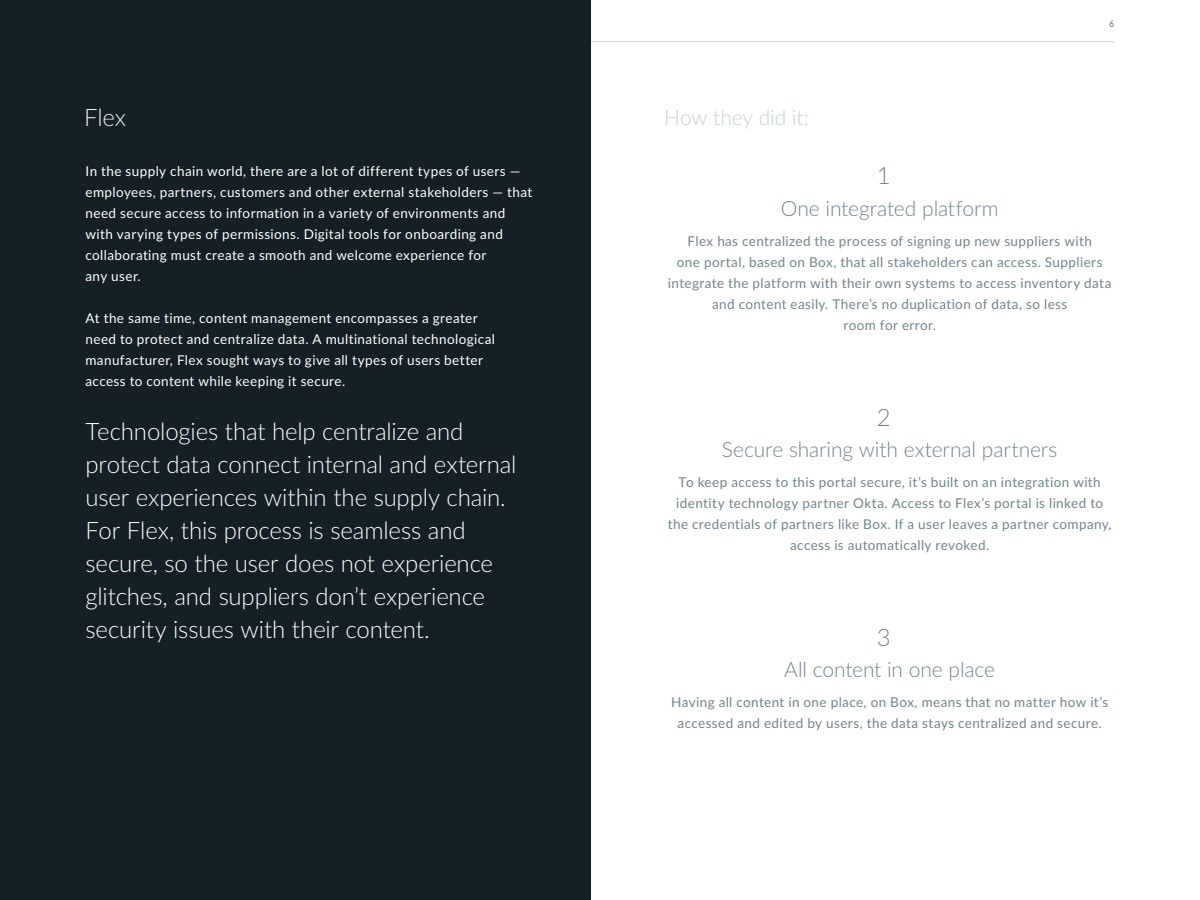
<style>
.page{position:relative;width:1200px;height:900px;background:#fff}
.page>*{position:absolute;margin:0;border:0;box-sizing:border-box;transform-origin:0 0}
.t1{font:300 24px/33px "Lato";letter-spacing:-.005em;color:#fff}
.t2{font:300 24px "Lato";color:#e9eef3}
.t3{font:300 24px "Lato";color:#72848e}
.t4{font:300 21px "Lato";letter-spacing:-.005em;color:#72848e}
.t5{font:300 21px "Lato";letter-spacing:-.005em;color:#c3d1d9}
.t6{font:13.5px/21px "Lato";letter-spacing:.03em;color:#72848e;text-align:center}
.t7{font:13.5px/21px "Lato";letter-spacing:.03em;color:#fff}
.t8{font:600 9px "Lato";color:#72848e}
</style>
<div class="page">
<hr style="left:86px;top:41px;width:1028px;height:1px;background:#000">
<div style="left:0;top:0;width:591px;height:900px;background:#151f26"></div>
<h1 class="t2" style="left:84px;top:101px;width:44px">Flex</h1>
<h2 class="t5" style="left:664px;top:103px;width:146px">How they did it:</h2>
<p class="t8" style="left:1109px;top:17px;width:7px">6</p>
<p class="t7" style="left:86px;top:160px;width:448px">In the supply chain world, there are a lot of different types of users — employees, partners, customers and other external stakeholders — that need secure access to information in a variety of environments and with varying types of permissions. Digital tools for onboarding and collaborating must create a smooth and welcome experience for<br>any user.</p>
<p class="t7" style="left:86px;top:307px;width:411px">At the same time, content management encompasses a greater need to protect and centralize data. A multinational technological manufacturer, Flex sought ways to give all types of users better access to content while keeping it secure.</p>
<p class="t1" style="left:86px;top:414px;width:432px">Technologies that help centralize and protect data connect internal and external user experiences within the supply chain.<br>For Flex, this process is seamless and secure, so the user does not experience glitches, and suppliers don’t experience security issues with their content.</p>
<h1 class="t3" style="left:877px;top:159px;width:15px">1</h1>
<h2 class="t4" style="left:781px;top:194px;width:219px">One integrated platform</h2>
<p class="t6" style="left:668px;top:230px;width:445px">Flex has centralized the process of signing up new suppliers with<br>one portal, based on Box, that all stakeholders can access. Suppliers integrate the platform with their own systems to access inventory data and content easily. There’s no duplication of data, so less<br>room for error.</p>
<h1 class="t3" style="left:877px;top:401px;width:15px">2</h1>
<h2 class="t4" style="left:722px;top:434px;width:337px">Secure sharing with external partners</h2>
<p class="t6" style="left:668px;top:471px;width:445px">To keep access to this portal secure, it’s built on an integration with identity technology partner Okta. Access to Flex’s portal is linked to the credentials of partners like Box. If a user leaves a partner company, access is automatically revoked.</p>
<h1 class="t3" style="left:877px;top:621px;width:15px">3</h1>
<h2 class="t4" style="left:784px;top:655px;width:212px">All content in one place</h2>
<p class="t6" style="left:671px;top:691px;width:439px">Having all content in one place, on Box, means that no matter how it’s accessed and edited by users, the data stays centralized and secure.</p>
</div>
